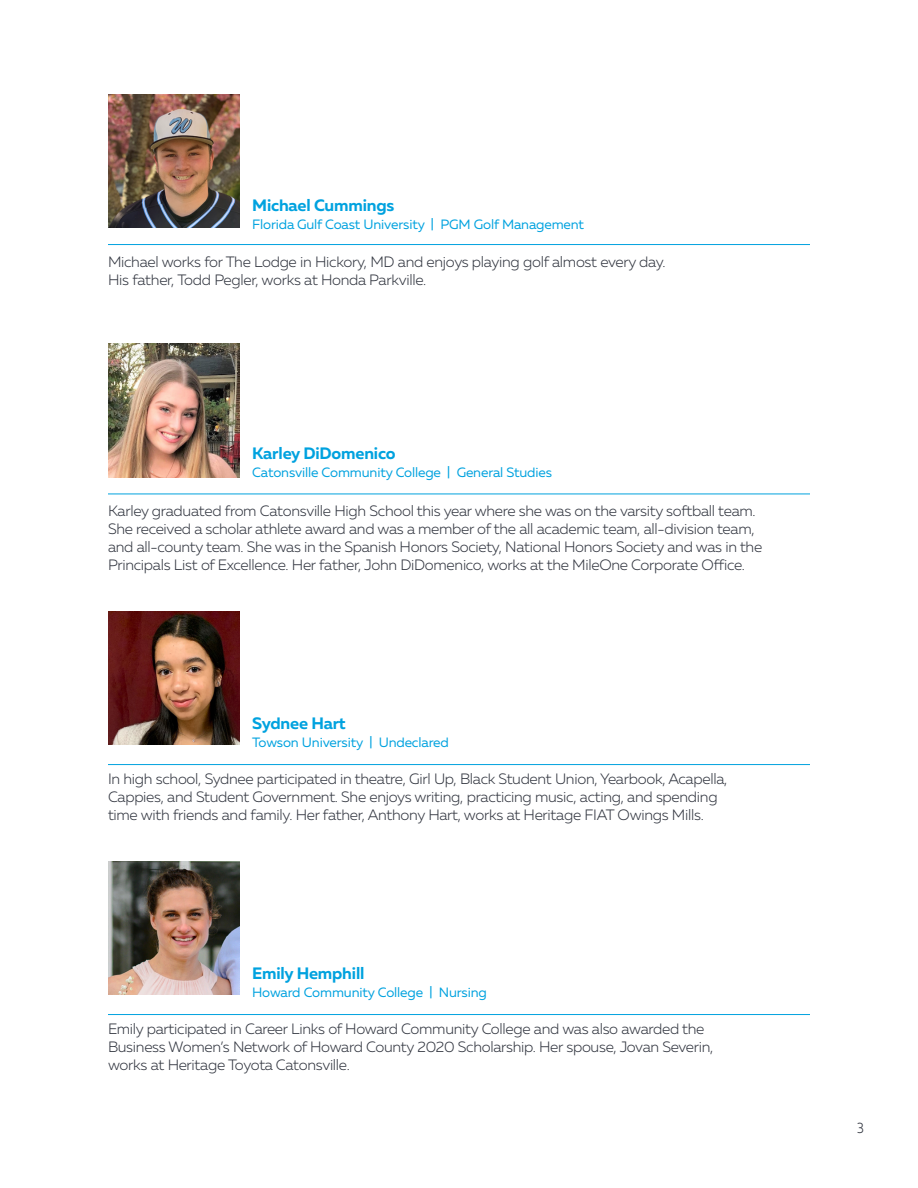
<style>
.page{position:relative;width:918px;height:1188px;background:#fff}
.page>*{position:absolute;margin:0;border:0;box-sizing:border-box;transform-origin:0 0}
.t1{font:700 16.5px "Muller";letter-spacing:-.01em;color:#00a2df}
.t2{font:300 15px/18px "Muller";letter-spacing:-.02em;color:#323640}
.t3{font:300 15px "Muller Narrow";color:#323640}
.t4{font:13.5px "Muller";letter-spacing:-.01em;color:#00a2df}
</style>
<div class="page">
<hr style="left:108px;top:764px;width:702px;height:1px;background:#00a2df">
<hr style="left:108px;top:244px;width:702px;height:1px;background:#00a2df">
<hr style="left:108px;top:494px;width:702px;height:1px;background:#00a2df">
<img style="left:108px;top:344px;width:132px;height:133px">
<img style="left:108px;top:611px;width:132px;height:134px">
<hr style="left:108px;top:1014px;width:702px;height:1px;background:#00a2df">
<img style="left:108px;top:861px;width:132px;height:134px">
<img style="left:108px;top:94px;width:132px;height:134px">
<p class="t1" style="left:252px;top:195px;width:144px">Michael Cummings</p>
<p class="t4" style="left:252px;top:216px;width:333px">Florida Gulf Coast University | PGM Golf Management</p>
<p class="t2" style="left:108px;top:253px;width:559px">Michael works for The Lodge in Hickory, MD and enjoys playing golf almost every day.</p>
<p class="t2" style="left:108px;top:271px;width:320px">His father, Todd Pegler, works at Honda Parkville.</p>
<p class="t1" style="left:252px;top:443px;width:145px">Karley DiDomenico</p>
<p class="t4" style="left:252px;top:464px;width:301px">Catonsville Community College | General Studies</p>
<p class="t2" style="left:108px;top:502px;width:649px">Karley graduated from Catonsville High School this year where she was on the varsity softball team.</p>
<p class="t2" style="left:108px;top:520px;width:648px">She received a scholar athlete award and was a member of the all academic team, all-division team,</p>
<p class="t2" style="left:108px;top:538px;width:656px">and all-county team. She was in the Spanish Honors Society, National Honors Society and was in the<br>Principals List of Excellence. Her father, John DiDomenico, works at the MileOne Corporate Office.</p>
<p class="t1" style="left:252px;top:713px;width:95px">Sydnee Hart</p>
<p class="t4" style="left:252px;top:734px;width:198px">Towson University | Undeclared</p>
<p class="t2" style="left:108px;top:769px;width:621px">In high school, Sydnee participated in theatre, Girl Up, Black Student Union, Yearbook, Acapella,<br>Cappies, and Student Government. She enjoys writing, practicing music, acting, and spending time with friends and family. Her father, Anthony Hart, works at Heritage FIAT Owings Mills.</p>
<p class="t1" style="left:252px;top:963px;width:114px">Emily Hemphill</p>
<p class="t4" style="left:252px;top:984px;width:236px">Howard Community College | Nursing</p>
<p class="t2" style="left:108px;top:1019px;width:607px">Emily participated in Career Links of Howard Community College and was also awarded the<br>Business Women’s Network of Howard County 2020 Scholarship. Her spouse, Jovan Severin, works at Heritage Toyota Catonsville.</p>
<p class="t3" style="left:857px;top:1119px;width:8px">3</p>
</div>
